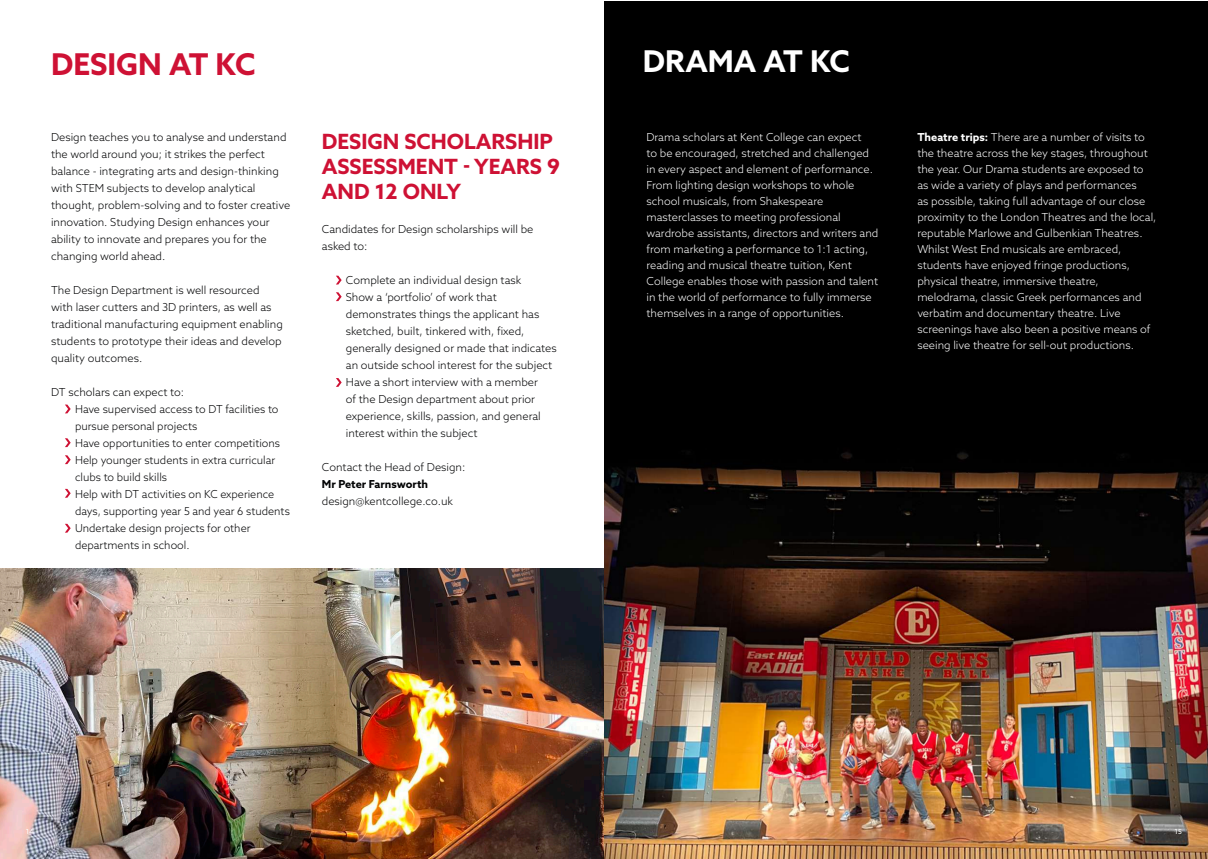
<style>
.page{position:relative;width:1208px;height:859px;background:#fff}
.page>*{position:absolute;margin:0;border:0;box-sizing:border-box;transform-origin:0 0}
.t1{font:700 30px "Azo Sans";color:#ce1134}
.t2{font:700 30px "Azo Sans";color:#fff}
.t3{font:700 21px/25.2px "Azo Sans";color:#ce1134}
.t4{font:300 11px/17px "Azo Sans";color:#020304}
.t5{font:300 11px/16px "Azo Sans";color:#fff}
.t6{font:700 11px "Azo Sans";color:#020304}
.t7{font:7px "Azo Sans";color:#fff}
.s1{font-weight:700}
</style>
<div class="page">
<img style="left:0;top:568px;width:604px;height:291px">
<svg style="left:336px;top:276px;width:6px;height:8px"></svg>
<svg style="left:65px;top:405px;width:6px;height:8px"></svg>
<svg style="left:65px;top:438px;width:6px;height:9px"></svg>
<svg style="left:65px;top:455px;width:6px;height:9px"></svg>
<svg style="left:65px;top:489px;width:6px;height:9px"></svg>
<svg style="left:65px;top:524px;width:6px;height:9px"></svg>
<svg style="left:336px;top:292px;width:6px;height:9px"></svg>
<svg style="left:336px;top:378px;width:6px;height:9px"></svg>
<img style="left:604px;top:1px;width:604px;height:858px">
<h1 class="t1" style="left:51px;top:44px;width:206px">DESIGN AT KC</h1>
<h1 class="t2" style="left:643px;top:41px;width:208px">DRAMA AT KC</h1>
<p class="t4" style="left:51px;top:128px;width:241px">Design teaches you to analyse and understand the world around you; it strikes the perfect balance - integrating arts and design-thinking with STEM subjects to develop analytical thought, problem-solving and to foster creative innovation. Studying Design enhances your ability to innovate and prepares you for the changing world ahead.</p>
<p class="t4" style="left:51px;top:281px;width:233px">The Design Department is well resourced with laser cutters and 3D printers, as well as traditional manufacturing equipment enabling students to prototype their ideas and develop quality outcomes.</p>
<p class="t4" style="left:75px;top:383px;width:216px;text-indent:-24px">DT scholars can expect to:<br>Have supervised access to DT facilities to pursue personal projects<br>Have opportunities to enter competitions Help younger students in extra curricular clubs to build skills<br>Help with DT activities on KC experience days, supporting year 5 and year 6 students Undertake design projects for other departments in school.</p>
<h2 class="t3" style="left:322px;top:128px;width:239px">DESIGN SCHOLARSHIP<br>ASSESSMENT - YEARS 9<br>AND 12 ONLY</h2>
<p class="t4" style="left:322px;top:220px;width:213px">Candidates for Design scholarships will be asked to:</p>
<p class="t4" style="left:346px;top:271px;width:212px">Complete an individual design task<br>Show a ‘portfolio’ of work that demonstrates things the applicant has sketched, built, tinkered with, fixed, generally designed or made that indicates an outside school interest for the subject Have a short interview with a member<br>of the Design department about prior experience, skills, passion, and general interest within the subject</p>
<p class="t4" style="left:322px;top:458px;width:145px">Contact the Head of Design:</p>
<p class="t6" style="left:322px;top:477px;width:108px">Mr Peter Farnsworth</p>
<p class="t4" style="left:322px;top:492px;width:133px">design@kentcollege.co.uk</p>
<p class="t5" style="left:646px;top:129px;width:233px">Drama scholars at Kent College can expect<br>to be encouraged, stretched and challenged in every aspect and element of performance.<br>From lighting design workshops to whole school musicals, from Shakespeare masterclasses to meeting professional wardrobe assistants, directors and writers and from marketing a performance to 1:1 acting, reading and musical theatre tuition, Kent College enables those with passion and talent in the world of performance to fully immerse themselves in a range of opportunities.</p>
<p class="t5" style="left:917px;top:129px;width:241px"><span class="s1">Theatre trips:</span> There are a number of visits to the theatre across the key stages, throughout the year. Our Drama students are exposed to as wide a variety of plays and performances<br>as possible, taking full advantage of our close proximity to the London Theatres and the local, reputable Marlowe and Gulbenkian Theatres.<br>Whilst West End musicals are embraced, students have enjoyed fringe productions, physical theatre, immersive theatre, melodrama, classic Greek performances and verbatim and documentary theatre. Live screenings have also been a positive means of seeing live theatre for sell-out productions.</p>
<p class="t7" style="left:26px;top:827px;width:10px">14</p>
<p class="t7" style="left:1174px;top:827px;width:9px">15</p>
</div>
